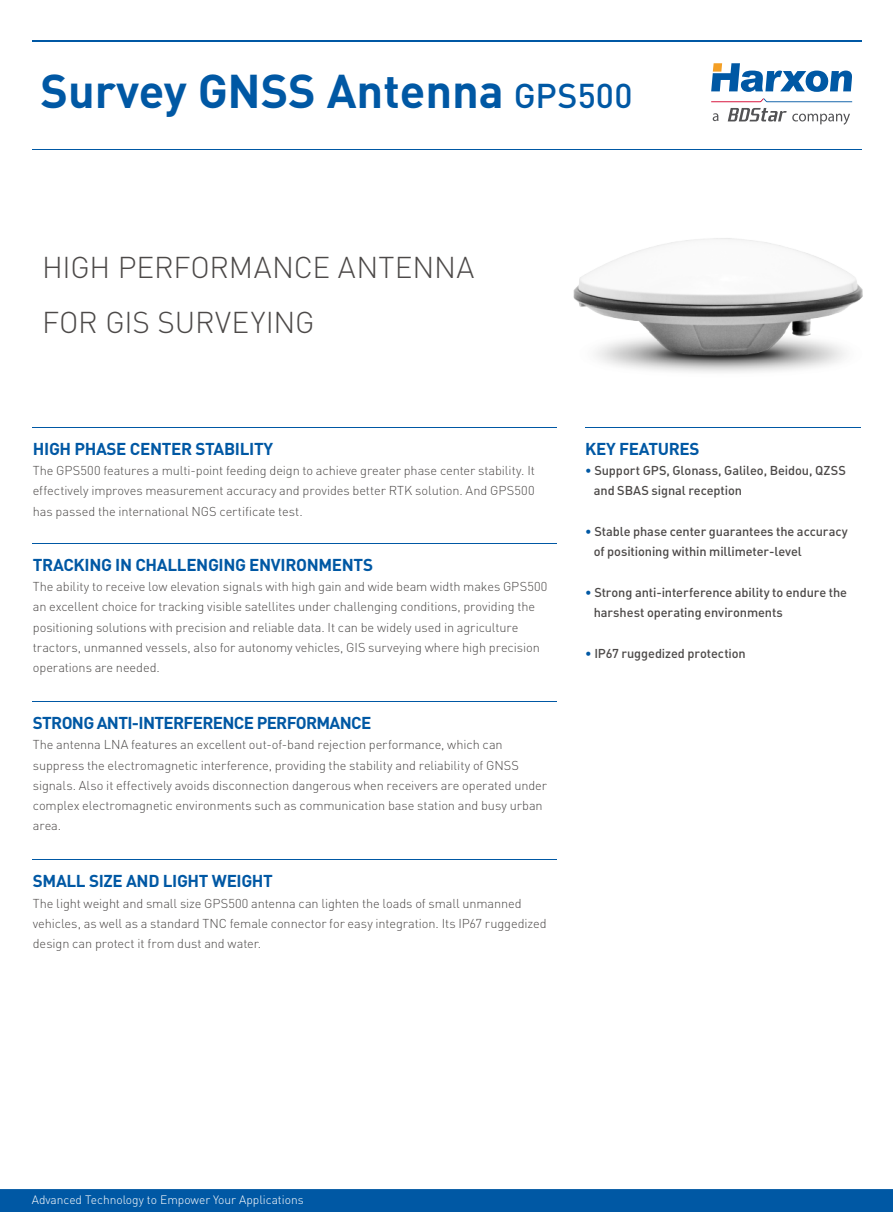
<style>
.page{position:relative;width:893px;height:1212px;background:#fff}
.page>*{position:absolute;margin:0;border:0;box-sizing:border-box;transform-origin:0 0}
.t1{font:700 46.8px "DIN Pro";color:#0058a4}
.t2{font:300 29.7px/54.9px "DIN Pro";letter-spacing:-.01em;color:#4c4948}
.t3{font:700 16.95px "DIN Pro";letter-spacing:-.02em;color:#0058a4}
.t4{font:700 16.95px "DIN Pro";letter-spacing:-.04em;color:#0058a4}
.t5{font:300 12.75px/20.2px "DIN Pro";letter-spacing:-.005em;color:#4c4948}
.t6{font:12.75px/20.2px "DIN Medium Alternate";letter-spacing:-.005em;color:#4c4948}
.t7{font:500 12.75px "DIN Pro";letter-spacing:-.005em;color:#4c4948}
.t8{font:300 12px "DIN Pro";color:#fff}
.s1{font-weight:500;font-size:34.05px}
.s2{color:#0058a4}
.s3{font-family:"DIN Medium Alternate";font-weight:400;color:#0058a4}
</style>
<div class="page">
<div style="left:0;top:1189px;width:893px;height:23px;background:#0058a4"></div>
<hr style="left:32px;top:150px;width:829px;height:1px;background:#0058a4">
<hr style="left:32px;top:40px;width:829px;height:2px;background:#0058a4">
<img style="left:573px;top:238px;width:290px;height:135px">
<hr style="left:32px;top:427px;width:525px;height:1px;background:#0058a4">
<hr style="left:585px;top:427px;width:276px;height:1px;background:#0058a4">
<hr style="left:32px;top:543px;width:525px;height:1px;background:#0058a4">
<hr style="left:32px;top:701px;width:525px;height:1px;background:#0058a4">
<hr style="left:32px;top:859px;width:525px;height:1px;background:#0058a4">
<svg style="left:711px;top:63px;width:141px;height:39px"></svg>
<svg style="left:713px;top:108px;width:137px;height:17px"></svg>
<h1 class="t1" style="left:40px;top:60px;width:594px">Survey GNSS Antenna <span class="s1">GPS500</span></h1>
<h2 class="t2" style="left:42px;top:239px;width:434px">HIGH PERFORMANCE ANTENNA<br>FOR GIS SURVEYING</h2>
<h3 class="t3" style="left:33px;top:437px;width:242px">HIGH PHASE CENTER STABILITY</h3>
<p class="t5" style="left:33px;top:460px;width:504px;text-align:justify">The GPS500 features a multi-point feeding deign to achieve greater phase center stability. It effectively improves measurement accuracy and provides better RTK solution. And GPS500 has passed the international NGS certificate test.</p>
<h3 class="t3" style="left:33px;top:553px;width:342px">TRACKING IN CHALLENGING ENVIRONMENTS</h3>
<p class="t5" style="left:33px;top:576px;width:516px">The ability to receive low elevation signals with high gain and wide beam width makes GPS500 an excellent choice for tracking visible satellites under challenging conditions, providing the positioning solutions with precision and reliable data. It can be widely used in agriculture tractors, unmanned vessels, also for autonomy vehicles, GIS surveying where high precision operations are needed.</p>
<h3 class="t4" style="left:33px;top:711px;width:340px">STRONG ANTI-INTERFERENCE PERFORMANCE</h3>
<p class="t5" style="left:33px;top:734px;width:516px">The antenna LNA features an excellent out-of-band rejection performance, which can suppress the electromagnetic interference, providing the stability and reliability of GNSS signals. Also it effectively avoids disconnection dangerous when receivers are operated under complex electromagnetic environments such as communication base station and busy urban area.</p>
<h3 class="t3" style="left:33px;top:870px;width:242px">SMALL SIZE AND LIGHT WEIGHT</h3>
<p class="t5" style="left:33px;top:892px;width:515px">The light weight and small size GPS500 antenna can lighten the loads of small unmanned vehicles, as well as a standard TNC female connector for easy integration. Its IP67 ruggedized design can protect it from dust and water.</p>
<h3 class="t3" style="left:585px;top:437px;width:116px">KEY FEATURES</h3>
<p class="t6" style="left:594px;top:460px;width:254px;text-indent:-9px"><span class="s2">•</span> Support GPS, Glonass, Galileo, Beidou, QZSS and SBAS signal reception</p>
<p class="t6" style="left:594px;top:521px;width:256px;text-indent:-9px"><span class="s2">•</span> Stable phase center guarantees the accuracy of positioning within millimeter-level</p>
<p class="t6" style="left:594px;top:582px;width:255px;text-indent:-9px"><span class="s2">•</span> Strong anti-interference ability to endure the harshest operating environments</p>
<p class="t7" style="left:585px;top:644px;width:162px"><span class="s3">•</span> IP67 ruggedized protection</p>
<p class="t8" style="left:32px;top:1191px;width:273px">Advanced Technology to Empower Your Applications</p>
</div>
